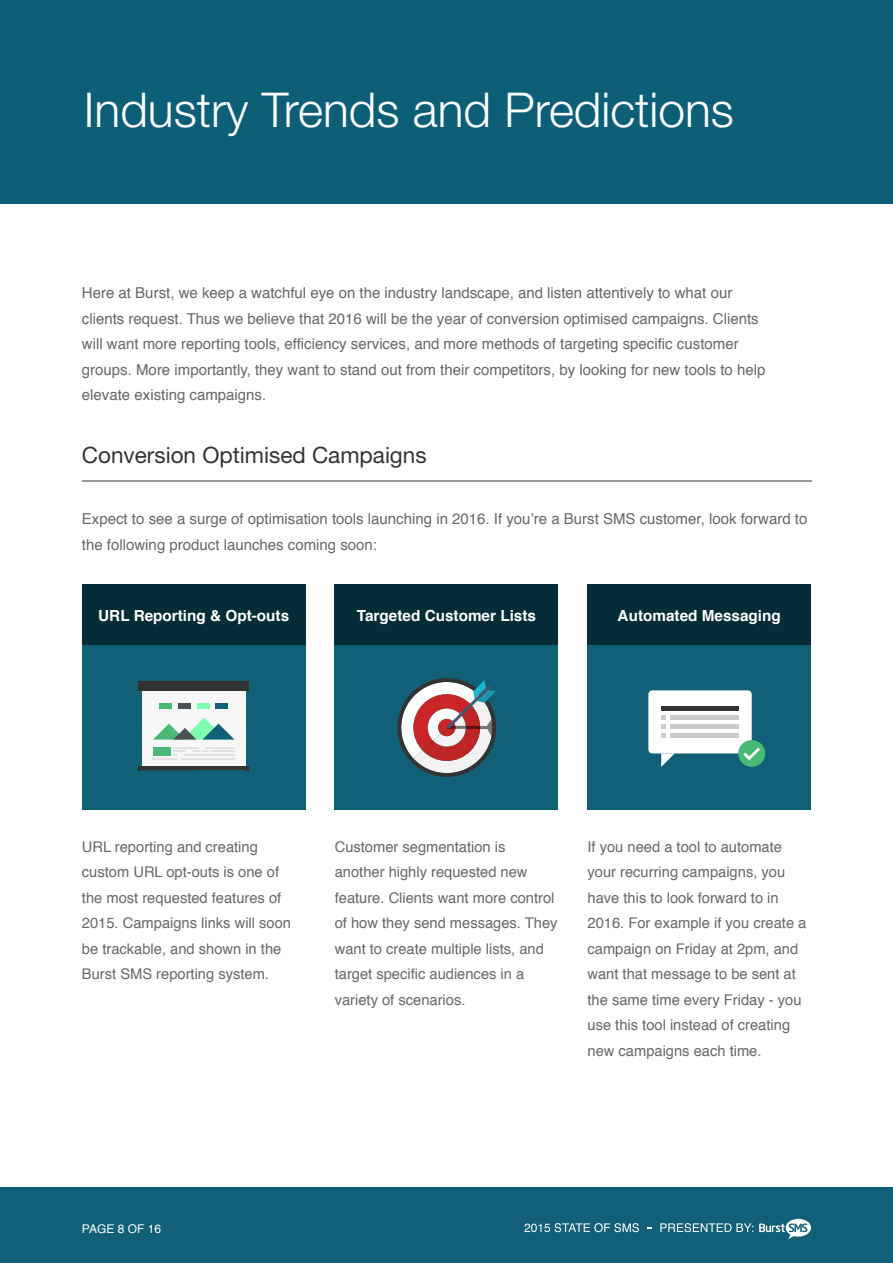
<style>
.page{position:relative;width:893px;height:1263px;background:#fff}
.page>*{position:absolute;margin:0;border:0;box-sizing:border-box;transform-origin:0 0}
.t1{font:300 48px "Helvetica Neue";color:#fff}
.t2{font:22.5px "Helvetica Neue";color:#333}
.t3{font:700 15.3px "Helvetica";color:#fff}
.t4{font:15px/25.5px "Helvetica";color:#666766}
.t5{font:14.7px/25.5px "Helvetica";color:#666766}
.t6{font:12px "Helvetica";color:#fff}
</style>
<div class="page">
<div style="left:587px;top:585px;width:224px;height:225px;background:#116078"></div>
<div style="left:738px;top:740px;width:27px;height:27px;background:#49b976;border-radius:50%"></div>
<svg style="left:648px;top:690px;width:112px;height:77px"></svg>
<div style="left:82px;top:585px;width:223px;height:225px;background:#116078"></div>
<div style="left:82px;top:585px;width:223px;height:60px;background:#062c37"></div>
<div style="left:335px;top:585px;width:223px;height:225px;background:#116078"></div>
<div style="left:335px;top:585px;width:223px;height:60px;background:#062c37"></div>
<div style="left:587px;top:585px;width:224px;height:60px;background:#062c37"></div>
<div style="left:0;top:1188px;width:893px;height:75px;background:#116078"></div>
<svg style="left:524px;top:1223px;width:115px;height:9px"></svg>
<svg style="left:759px;top:1219px;width:52px;height:20px"></svg>
<svg style="left:660px;top:1223px;width:93px;height:9px"></svg>
<div style="left:0;top:0;width:893px;height:203px;background:#0d5f77"></div>
<hr style="left:82px;top:481px;width:729px;height:1px;background:#999">
<div style="left:142px;top:691px;width:103px;height:75px;background:#f7f7f7"></div>
<div style="left:141px;top:681px;width:106px;height:10px;background:#333"></div>
<svg style="left:247px;top:681px;width:2px;height:10px"></svg>
<hr style="left:141px;top:766px;width:106px;height:4px;background:#333">
<hr style="left:205px;top:747px;width:30px;height:1px;background:#e2e2e2">
<hr style="left:211px;top:750px;width:24px;height:2px;background:#e2e2e2">
<hr style="left:184px;top:754px;width:51px;height:2px;background:#e2e2e2">
<hr style="left:181px;top:758px;width:54px;height:1px;background:#e2e2e2">
<svg style="left:139px;top:681px;width:95px;height:90px"></svg>
<svg style="left:397px;top:678px;width:99px;height:99px"></svg>
<h1 class="t1" style="left:84px;top:71px;width:651px">Industry Trends and Predictions</h1>
<p class="t4" style="left:82px;top:281px;width:685px">Here at Burst, we keep a watchful eye on the industry landscape, and listen attentively to what our clients request. Thus we believe that 2016 will be the year of conversion optimised campaigns. Clients will want more reporting tools, efficiency services, and more methods of targeting specific customer groups. More importantly, they want to stand out from their competitors, by looking for new tools to help elevate existing campaigns.</p>
<h2 class="t2" style="left:82px;top:439px;width:346px">Conversion Optimised Campaigns</h2>
<p class="t4" style="left:82px;top:507px;width:727px">Expect to see a surge of optimisation tools launching in 2016. If you’re a Burst SMS customer, look forward to the following product launches coming soon:</p>
<p class="t3" style="left:98px;top:603px;width:192px">URL Reporting &amp; Opt-outs</p>
<p class="t3" style="left:357px;top:603px;width:181px">Targeted Customer Lists</p>
<p class="t3" style="left:618px;top:603px;width:165px">Automated Messaging</p>
<p class="t5" style="left:82px;top:834px;width:211px">URL reporting and creating custom URL opt-outs is one of the most requested features of<br>2015. Campaigns links will soon be trackable, and shown in the<br>Burst SMS reporting system.</p>
<p class="t5" style="left:335px;top:834px;width:224px">Customer segmentation is another highly requested new feature. Clients want more control of how they send messages. They want to create multiple lists, and target specific audiences in a variety of scenarios.</p>
<p class="t5" style="left:587px;top:834px;width:220px">If you need a tool to automate your recurring campaigns, you have this to look forward to in<br>2016. For example if you create a campaign on Friday at 2pm, and want that message to be sent at the same time every Friday - you use this tool instead of creating new campaigns each time.</p>
<p class="t6" style="left:82px;top:1220px;width:81px">PAGE 8 OF 16</p>
</div>
